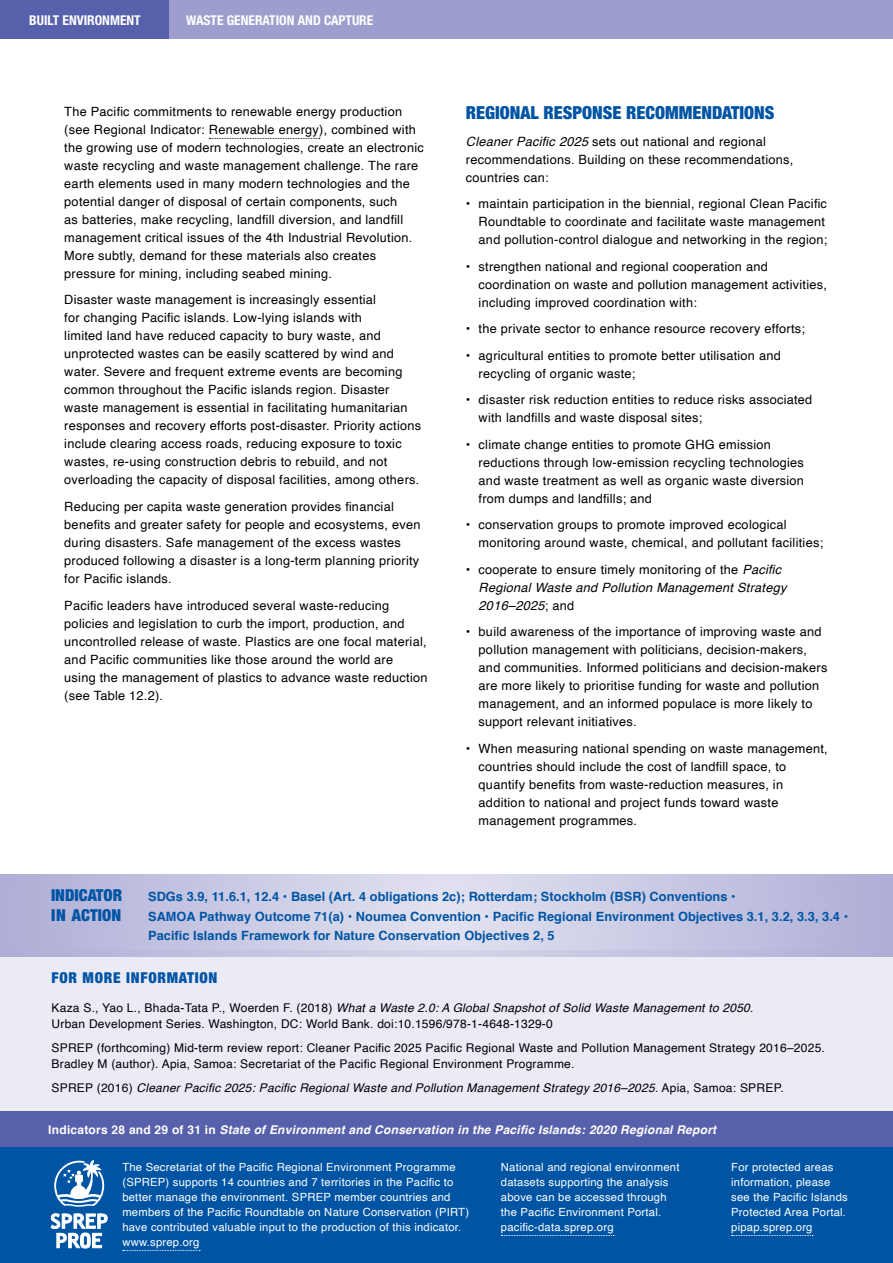
<style>
.page{position:relative;width:893px;height:1263px;background:#fff}
.page>*{position:absolute;margin:0;border:0;box-sizing:border-box;transform-origin:0 0}
.t1{font:900 condensed 18px "Helvetica Neue LT Pro";color:#0054a4}
.t2{font:900 condensed 16.5px/19.5px "Helvetica Neue LT Pro";color:#0054a4}
.t3{font:900 condensed 15px "Helvetica Neue LT Pro";letter-spacing:.05em;color:#0054a4}
.t4{font:700 condensed 13.5px "Helvetica Neue LT Pro";color:#fff}
.t5{font:12.75px/18px "Helvetica";letter-spacing:.02em;color:#000}
.t6{font:700 12.75px/19.5px "Helvetica";letter-spacing:.005em;color:#0054a4}
.t7{font:italic 12.75px/18px "Helvetica";letter-spacing:.02em;color:#000}
.t8{font:12px/15.8px "Helvetica";letter-spacing:.02em;color:#000}
.t9{font:italic 12px "Helvetica";letter-spacing:.02em;color:#000}
.t10{font:italic 700 12px "Helvetica";letter-spacing:.02em;color:#fff}
.t11{font:11.25px/15px "Helvetica";letter-spacing:.02em;color:#fff}
.s1{font-style:italic}
.s2{font-style:normal}
</style>
<div class="page">
<div style="left:0;top:951px;width:893px;height:258px;background:#ebebf6"></div>
<svg style="left:0;top:874px;width:893px;height:82px;background:#c7c7e3"></svg>
<div style="left:0;top:1111px;width:893px;height:152px;background:#5760ab"></div>
<div style="left:0;top:1147px;width:893px;height:116px;background:#0054a4"></div>
<svg style="left:51px;top:1213px;width:57px;height:35px"></svg>
<svg style="left:54px;top:1160px;width:51px;height:47px"></svg>
<svg style="left:501px;top:1235px;width:113px;height:1px"></svg>
<svg style="left:732px;top:1235px;width:81px;height:1px"></svg>
<svg style="left:123px;top:1250px;width:77px;height:1px"></svg>
<svg style="left:209px;top:138px;width:111px;height:1px"></svg>
<div style="left:18px;top:0;width:875px;height:38px;background:#9e9ece"></div>
<div style="left:0;top:0;width:168px;height:38px;background:#5760ab"></div>
<p class="t4" style="left:29px;top:12px;width:113px">BUILT ENVIRONMENT</p>
<p class="t4" style="left:186px;top:12px;width:189px">WASTE GENERATION AND CAPTURE</p>
<p class="t5" style="left:64px;top:103px;width:361px">The Pacific commitments to renewable energy production (see Regional Indicator: Renewable energy), combined with the growing use of modern technologies, create an electronic waste recycling and waste management challenge. The rare earth elements used in many modern technologies and the potential danger of disposal of certain components, such<br>as batteries, make recycling, landfill diversion, and landfill management critical issues of the 4th Industrial Revolution.<br>More subtly, demand for these materials also creates pressure for mining, including seabed mining.</p>
<p class="t5" style="left:64px;top:291px;width:358px">Disaster waste management is increasingly essential<br>for changing Pacific islands. Low-lying islands with<br>limited land have reduced capacity to bury waste, and unprotected wastes can be easily scattered by wind and water. Severe and frequent extreme events are becoming common throughout the Pacific islands region. Disaster waste management is essential in facilitating humanitarian responses and recovery efforts post-disaster. Priority actions include clearing access roads, reducing exposure to toxic wastes, re-using construction debris to rebuild, and not overloading the capacity of disposal facilities, among others.</p>
<p class="t5" style="left:64px;top:498px;width:358px">Reducing per capita waste generation provides financial benefits and greater safety for people and ecosystems, even during disasters. Safe management of the excess wastes produced following a disaster is a long-term planning priority for Pacific islands.</p>
<p class="t5" style="left:64px;top:596px;width:365px">Pacific leaders have introduced several waste-reducing policies and legislation to curb the import, production, and uncontrolled release of waste. Plastics are one focal material, and Pacific communities like those around the world are using the management of plastics to advance waste reduction (see Table 12.2).</p>
<h1 class="t1" style="left:466px;top:102px;width:310px">REGIONAL RESPONSE RECOMMENDATIONS</h1>
<p class="t5" style="left:466px;top:133px;width:329px"><span class="s1">Cleaner Pacific 2025</span> sets out national and regional recommendations. Building on these recommendations, countries can:</p>
<p class="t5" style="left:479px;top:195px;width:350px;text-indent:-13px">• maintain participation in the biennial, regional Clean Pacific<br>Roundtable to coordinate and facilitate waste management and pollution-control dialogue and networking in the region;</p>
<p class="t5" style="left:479px;top:258px;width:350px;text-indent:-13px">• strengthen national and regional cooperation and coordination on waste and pollution management activities, including improved coordination with:</p>
<p class="t5" style="left:466px;top:320px;width:341px">• the private sector to enhance resource recovery efforts;</p>
<p class="t5" style="left:479px;top:347px;width:304px;text-indent:-13px">• agricultural entities to promote better utilisation and recycling of organic waste;</p>
<p class="t5" style="left:479px;top:391px;width:335px;text-indent:-13px">• disaster risk reduction entities to reduce risks associated with landfills and waste disposal sites;</p>
<p class="t5" style="left:479px;top:436px;width:327px;text-indent:-13px">• climate change entities to promote GHG emission reductions through low-emission recycling technologies and waste treatment as well as organic waste diversion from dumps and landfills; and</p>
<p class="t5" style="left:479px;top:516px;width:346px;text-indent:-13px">• conservation groups to promote improved ecological monitoring around waste, chemical, and pollutant facilities;</p>
<p class="t7" style="left:479px;top:561px;width:309px;text-indent:-13px"><span class="s2">• cooperate to ensure timely monitoring of the</span> Pacific<br>Regional Waste and Pollution Management Strategy<br>2016–2025<span class="s2">; and</span></p>
<p class="t5" style="left:479px;top:623px;width:350px;text-indent:-13px">• build awareness of the importance of improving waste and pollution management with politicians, decision-makers, and communities. Informed politicians and decision-makers are more likely to prioritise funding for waste and pollution management, and an informed populace is more likely to support relevant initiatives.</p>
<p class="t5" style="left:479px;top:740px;width:351px;text-indent:-13px">• When measuring national spending on waste management, countries should include the cost of landfill space, to quantify benefits from waste-reduction measures, in addition to national and project funds toward waste management programmes.</p>
<p class="t2" style="left:51px;top:885px;width:73px">INDICATOR<br>IN ACTION</p>
<p class="t6" style="left:148px;top:887px;width:702px">SDGs 3.9, 11.6.1, 12.4 • Basel (Art. 4 obligations 2c); Rotterdam; Stockholm (BSR) Conventions •<br>SAMOA Pathway Outcome 71(a) • Noumea Convention • Pacific Regional Environment Objectives 3.1, 3.2, 3.3, 3.4 •<br>Pacific Islands Framework for Nature Conservation Objectives 2, 5</p>
<p class="t3" style="left:52px;top:969px;width:167px">FOR MORE INFORMATION</p>
<p class="t8" style="left:52px;top:1000px;width:703px">Kaza S., Yao L., Bhada-Tata P., Woerden F. (2018) <span class="s1">What a Waste 2.0: A Global Snapshot of Solid Waste Management to 2050</span>.<br>Urban Development Series. Washington, DC: World Bank. doi:10.1596/978-1-4648-1329-0</p>
<p class="t8" style="left:52px;top:1040px;width:775px">SPREP (forthcoming) Mid-term review report: Cleaner Pacific 2025 Pacific Regional Waste and Pollution Management Strategy 2016–2025.<br>Bradley M (author). Apia, Samoa: Secretariat of the Pacific Regional Environment Programme.</p>
<p class="t9" style="left:52px;top:1078px;width:734px"><span class="s2">SPREP (2016)</span> Cleaner Pacific 2025: Pacific Regional Waste and Pollution Management Strategy 2016–2025<span class="s2">. Apia, Samoa: SPREP.</span></p>
<p class="t10" style="left:48px;top:1120px;width:669px"><span class="s2">Indicators 28 and 29 of 31 in</span> State of Environment and Conservation in the Pacific Islands: 2020 Regional Report</p>
<p class="t11" style="left:501px;top:1160px;width:180px">National and regional environment datasets supporting the analysis above can be accessed through the Pacific Environment Portal. pacific-data.sprep.org</p>
<p class="t11" style="left:731px;top:1160px;width:118px">For protected areas information, please see the Pacific Islands<br>Protected Area Portal. pipap.sprep.org</p>
<p class="t11" style="left:122px;top:1160px;width:348px">The Secretariat of the Pacific Regional Environment Programme (SPREP) supports 14 countries and 7 territories in the Pacific to better manage the environment. SPREP member countries and members of the Pacific Roundtable on Nature Conservation (PIRT) have contributed valuable input to the production of this indicator. www.sprep.org</p>
</div>
